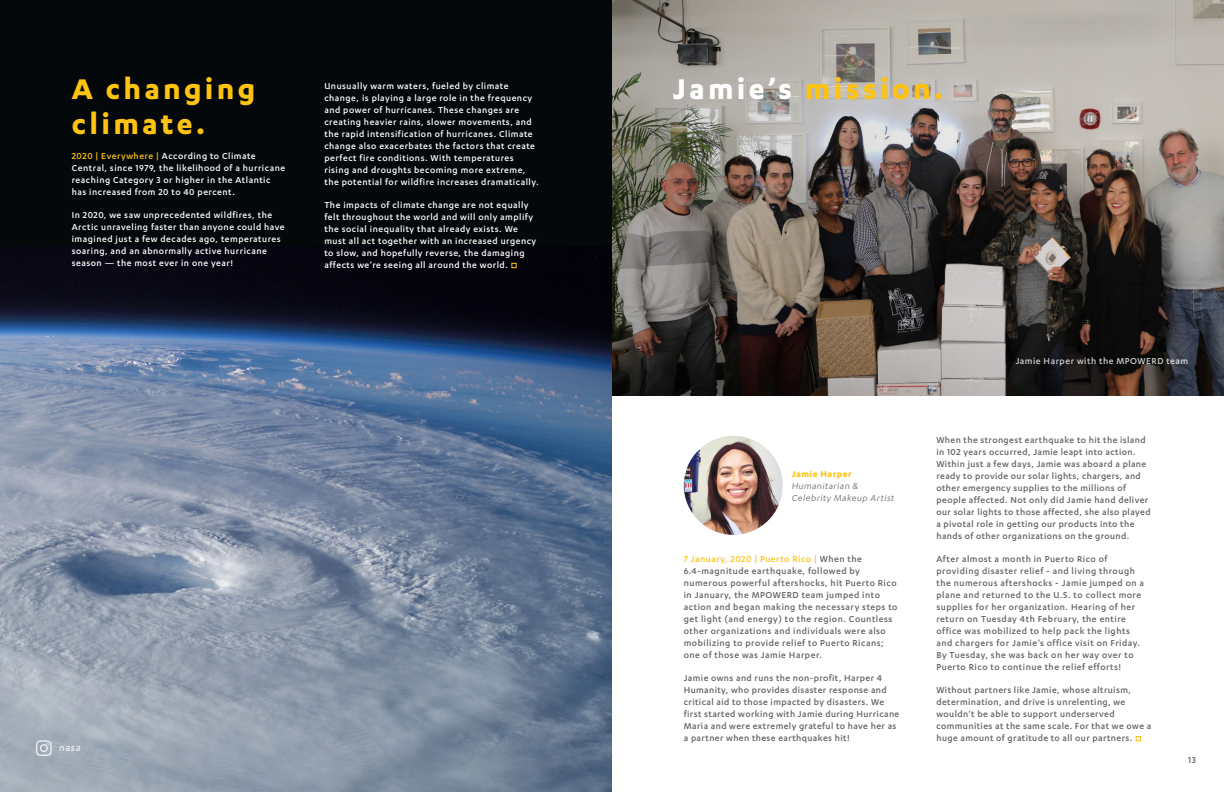
<style>
.page{position:relative;width:1224px;height:792px;background:#fff}
.page>*{position:absolute;margin:0;border:0;box-sizing:border-box;transform-origin:0 0}
.t1{font:700 33px/35px "Karbon";letter-spacing:.1em;color:#fec210}
.t2{font:italic 500 11px "Karbon";color:#fff}
.t3{font:500 10px/12px "Karbon";letter-spacing:.045em;color:#626360}
.t4{font:500 10px/12px "Karbon";letter-spacing:.05em;color:#fff}
.t5{font:italic 10px/12px "Karbon";letter-spacing:.05em;color:#626360}
.t6{font:700 10px "Karbon";letter-spacing:.05em;color:#fec210}
.s1{color:#fec210}
.s2{color:#fff}
</style>
<div class="page">
<img style="left:612px;top:0;width:612px;height:396px;border-radius:6px">
<div style="left:0;top:0;width:612px;height:792px;background:#04080b"></div>
<img style="left:0;top:247px;width:612px;height:545px">
<img style="left:684px;top:436px;width:99px;height:99px;border-radius:49px">
<svg style="left:36px;top:740px;width:16px;height:16px"></svg>
<svg style="left:1136px;top:736px;width:5px;height:5px"></svg>
<svg style="left:511px;top:263px;width:6px;height:5px"></svg>
<p class="t1" style="left:72px;top:71px;width:185px">A changing climate.</p>
<p class="t4" style="left:72px;top:149px;width:215px"><span class="s1">2020 | Everywhere |</span> According to Climate Central, since 1979, the likelihood of a hurricane reaching Category 3 or higher in the Atlantic has increased from 20 to 40 percent.</p>
<p class="t4" style="left:72px;top:209px;width:214px">In 2020, we saw unprecedented wildfires, the Arctic unraveling faster than anyone could have imagined just a few decades ago, temperatures soaring, and an abnormally active hurricane season — the most ever in one year!</p>
<p class="t4" style="left:324px;top:79px;width:216px">Unusually warm waters, fueled by climate change, is playing a large role in the frequency and power of hurricanes. These changes are creating heavier rains, slower movements, and the rapid intensification of hurricanes. Climate change also exacerbates the factors that create perfect fire conditions. With temperatures rising and droughts becoming more extreme, the potential for wildfire increases dramatically.</p>
<p class="t4" style="left:324px;top:199px;width:213px">The impacts of climate change are not equally felt throughout the world and will only amplify the social inequality that already exists. We must all act together with an increased urgency to slow, and hopefully reverse, the damaging affects we’re seeing all around the world.</p>
<p class="t2" style="left:59px;top:741px;width:23px">nasa</p>
<p class="t1" style="left:673px;top:71px;width:272px"><span class="s2">Jamie’s</span> mission.</p>
<p class="t4" style="left:1016px;top:355px;width:174px">Jamie Harper with the MPOWERD team</p>
<p class="t6" style="left:792px;top:468px;width:62px">Jamie Harper</p>
<p class="t5" style="left:792px;top:479px;width:104px">Humanitarian &amp;<br>Celebrity Makeup Artist</p>
<p class="t3" style="left:684px;top:553px;width:215px"><span class="s1">7 January, 2020 | Puerto Rico |</span> When the 6.4-magnitude earthquake, followed by numerous powerful aftershocks, hit Puerto Rico in January, the MPOWERD team jumped into action and began making the necessary steps to get light (and energy) to the region. Countless other organizations and individuals were also mobilizing to provide relief to Puerto Ricans; one of those was Jamie Harper.</p>
<p class="t3" style="left:684px;top:672px;width:217px">Jamie owns and runs the non-profit, Harper 4<br>Humanity, who provides disaster response and critical aid to those impacted by disasters. We first started working with Jamie during Hurricane Maria and were extremely grateful to have her as a partner when these earthquakes hit!</p>
<p class="t3" style="left:936px;top:433px;width:216px">When the strongest earthquake to hit the island in 102 years occurred, Jamie leapt into action.<br>Within just a few days, Jamie was aboard a plane ready to provide our solar lights, chargers, and other emergency supplies to the millions of people affected. Not only did Jamie hand deliver our solar lights to those affected, she also played a pivotal role in getting our products into the hands of other organizations on the ground.</p>
<p class="t3" style="left:936px;top:553px;width:209px">After almost a month in Puerto Rico of providing disaster relief - and living through the numerous aftershocks - Jamie jumped on a plane and returned to the U.S. to collect more supplies for her organization. Hearing of her return on Tuesday 4th February, the entire office was mobilized to help pack the lights and chargers for Jamie’s office visit on Friday.<br>By Tuesday, she was back on her way over to Puerto Rico to continue the relief efforts!</p>
<p class="t3" style="left:936px;top:684px;width:216px">Without partners like Jamie, whose altruism, determination, and drive is unrelenting, we wouldn’t be able to support underserved communities at the same scale. For that we owe a huge amount of gratitude to all our partners.</p>
<p class="t3" style="left:1188px;top:753px;width:9px">13</p>
</div>
